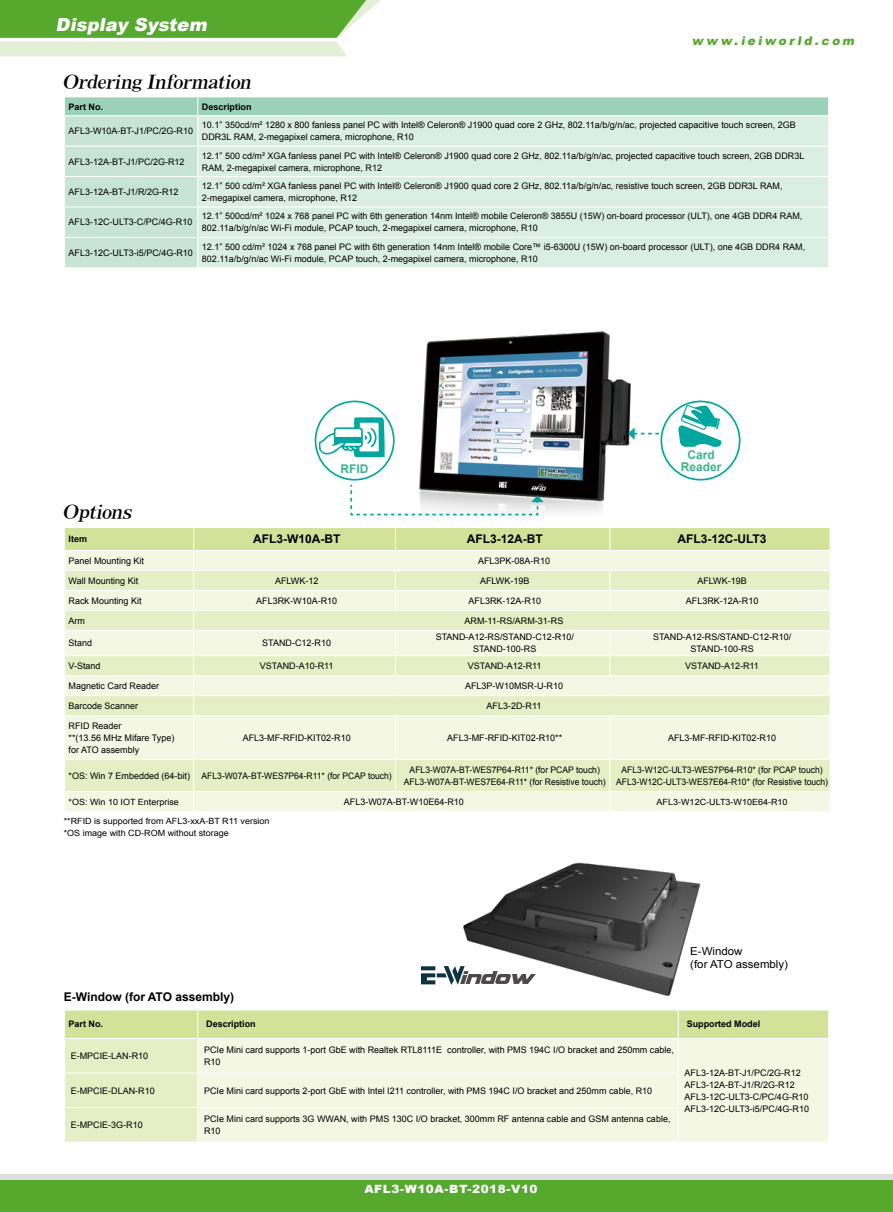
<style>
.page{position:relative;width:893px;height:1212px;background:#fff}
.page>*{position:absolute;margin:0;border:0;box-sizing:border-box;transform-origin:0 0}
.t1{font:italic 18px "AR Roman 1 Heavy Euro";color:#000}
.t2{font:italic 900 18px "Arial";color:#fff}
.t3{font:700 12px "Arial";color:#000}
.t4{font:italic 900 12px "Arial";color:#55a92d}
.t5{font:700 12px "Arial";color:#3ab58d}
.t6{font:900 11.4px "Arial";letter-spacing:.05em;color:#fff;scale:1.05 1}
.t7{font:10.95px/12.6px "Arial";color:#000;scale:1.05 1}
.t8{font:9px/12px "Arial";color:#000}
.t9{font:9px/12px "Arial";color:#000;text-align:center;scale:.95 1}
.t10{font:700 9px "Arial";color:#000}
.t11{font:8.55px/12px "Arial";color:#000;scale:1.05 1}
</style>
<div class="page">
<svg style="left:0;top:1174px;width:893px;height:7px;background:#c8d5c3"></svg>
<div style="left:0;top:1181px;width:893px;height:31px;background:#55a92d"></div>
<svg style="left:0;top:0;width:381px;height:56px;background:#8ec572"></svg>
<img style="left:419px;top:331px;width:212px;height:182px">
<svg style="left:628px;top:427px;width:31px;height:13px"></svg>
<svg style="left:64px;top:97px;width:765px;height:170px;background:#d2e9dd"></svg>
<hr style="left:65px;top:115px;width:133px;height:1px;background:#fff">
<hr style="left:65px;top:146px;width:133px;height:1px;background:#fff">
<hr style="left:65px;top:176px;width:133px;height:1px;background:#fff">
<hr style="left:65px;top:206px;width:133px;height:2px;background:#fff">
<hr style="left:65px;top:237px;width:133px;height:1px;background:#fff">
<div style="left:65px;top:792px;width:764px;height:19px;background:#f3f7e3"></div>
<svg style="left:65px;top:716px;width:764px;height:75px;background:#edf3d6"></svg>
<hr style="left:64px;top:759px;width:130px;height:1px;background:#fff">
<hr style="left:193px;top:716px;width:1px;height:43px;background:#fff">
<hr style="left:395px;top:716px;width:1px;height:43px;background:#fff">
<svg style="left:64px;top:527px;width:766px;height:188px;background:#eaf1cf"></svg>
<hr style="left:609px;top:716px;width:1px;height:43px;background:#fff">
<hr style="left:194px;top:759px;width:201px;height:1px;background:#fff">
<hr style="left:193px;top:760px;width:1px;height:31px;background:#fff">
<hr style="left:395px;top:759px;width:215px;height:1px;background:#fff">
<hr style="left:395px;top:760px;width:1px;height:31px;background:#fff">
<hr style="left:610px;top:759px;width:221px;height:1px;background:#fff">
<hr style="left:609px;top:760px;width:1px;height:31px;background:#fff">
<svg style="left:193px;top:792px;width:1px;height:19px"></svg>
<svg style="left:609px;top:792px;width:1px;height:19px"></svg>
<svg style="left:829px;top:792px;width:1px;height:19px"></svg>
<svg style="left:64px;top:1010px;width:765px;height:131px;background:#eaf1cf"></svg>
<hr style="left:198px;top:1038px;width:480px;height:1px;background:#fff">
<hr style="left:678px;top:1038px;width:151px;height:1px;background:#fff">
<hr style="left:678px;top:1039px;width:1px;height:33px;background:#fff">
<hr style="left:828px;top:1039px;width:1px;height:34px;background:#fff">
<hr style="left:828px;top:1073px;width:1px;height:34px;background:#fff">
<hr style="left:828px;top:1107px;width:1px;height:34px;background:#fff">
<hr style="left:198px;top:1072px;width:481px;height:1px;background:#fff">
<hr style="left:678px;top:1073px;width:1px;height:34px;background:#fff">
<hr style="left:198px;top:1107px;width:481px;height:1px;background:#fff">
<hr style="left:678px;top:1108px;width:1px;height:33px;background:#fff">
<hr style="left:64px;top:1038px;width:134px;height:1px;background:#fff">
<hr style="left:64px;top:1039px;width:1px;height:33px;background:#fff">
<hr style="left:197px;top:1039px;width:1px;height:33px;background:#fff">
<hr style="left:64px;top:1072px;width:134px;height:1px;background:#fff">
<hr style="left:64px;top:1073px;width:1px;height:34px;background:#fff">
<hr style="left:197px;top:1073px;width:1px;height:34px;background:#fff">
<hr style="left:64px;top:1107px;width:134px;height:1px;background:#fff">
<hr style="left:64px;top:1108px;width:1px;height:33px;background:#fff">
<hr style="left:197px;top:1108px;width:1px;height:33px;background:#fff">
<svg style="left:421px;top:966px;width:38px;height:19px"></svg>
<img style="left:459px;top:862px;width:242px;height:134px">
<div style="left:660px;top:401px;width:80px;height:79px;border:2px solid #00a79e;border-radius:50%"></div>
<svg style="left:678px;top:404px;width:43px;height:43px"></svg>
<svg style="left:350px;top:483px;width:194px;height:33px"></svg>
<div style="left:315px;top:401px;width:80px;height:79px;border:2px solid #00a79e;border-radius:50%"></div>
<svg style="left:319px;top:417px;width:66px;height:40px"></svg>
<h1 class="t2" style="left:56px;top:12px;width:157px">Display System</h1>
<h2 class="t4" style="left:692px;top:32px;width:167px">www.ieiworld.com</h2>
<h1 class="t1" style="left:63px;top:72px;width:194px">Ordering Information</h1>
<p class="t10" style="left:69px;top:101px;width:36px">Part No.</p>
<p class="t10" style="left:202px;top:101px;width:51px">Description</p>
<p class="t8" style="left:69px;top:125px;width:126px">AFL3-W10A-BT-J1/PC/2G-R10</p>
<p class="t8" style="left:202px;top:119px;width:595px">10.1” 350cd/m² 1280 x 800 fanless panel PC with Intel® Celeron® J1900 quad core 2 GHz, 802.11a/b/g/n/ac, projected capacitive touch screen, 2GB<br>DDR3L RAM, 2-megapixel camera, microphone, R10</p>
<p class="t8" style="left:69px;top:156px;width:118px">AFL3-12A-BT-J1/PC/2G-R12</p>
<p class="t8" style="left:202px;top:150px;width:604px">12.1” 500 cd/m² XGA fanless panel PC with Intel® Celeron® J1900 quad core 2 GHz, 802.11a/b/g/n/ac, projected capacitive touch screen, 2GB DDR3L<br>RAM, 2-megapixel camera, microphone, R12</p>
<p class="t8" style="left:69px;top:186px;width:112px">AFL3-12A-BT-J1/R/2G-R12</p>
<p class="t8" style="left:202px;top:180px;width:582px">12.1” 500 cd/m² XGA fanless panel PC with Intel® Celeron® J1900 quad core 2 GHz, 802.11a/b/g/n/ac, resistive touch screen, 2GB DDR3L RAM,<br>2-megapixel camera, microphone, R12</p>
<p class="t8" style="left:69px;top:216px;width:125px">AFL3-12C-ULT3-C/PC/4G-R10</p>
<p class="t8" style="left:202px;top:210px;width:602px">12.1” 500cd/m² 1024 x 768 panel PC with 6th generation 14nm Intel® mobile Celeron® 3855U (15W) on-board processor (ULT), one 4GB DDR4 RAM,<br>802.11a/b/g/n/ac Wi-Fi module, PCAP touch, 2-megapixel camera, microphone, R10</p>
<p class="t8" style="left:69px;top:247px;width:126px">AFL3-12C-ULT3-i5/PC/4G-R10</p>
<p class="t8" style="left:202px;top:241px;width:605px">12.1” 500 cd/m² 1024 x 768 panel PC with 6th generation 14nm Intel® mobile Core™ i5-6300U (15W) on-board processor (ULT), one 4GB DDR4 RAM,<br>802.11a/b/g/n/ac Wi-Fi module, PCAP touch, 2-megapixel camera, microphone, R10</p>
<h2 class="t5" style="left:688px;top:446px;width:29px">Card</h2>
<h1 class="t1" style="left:63px;top:502px;width:74px">Options</h1>
<h2 class="t5" style="left:340px;top:461px;width:29px">RFID</h2>
<h2 class="t5" style="left:681px;top:458px;width:42px">Reader</h2>
<p class="t10" style="left:69px;top:533px;width:20px">Item</p>
<h2 class="t3" style="left:253px;top:531px;width:89px">AFL3-W10A-BT</h2>
<h2 class="t3" style="left:467px;top:531px;width:77px">AFL3-12A-BT</h2>
<h2 class="t3" style="left:677px;top:531px;width:91px">AFL3-12C-ULT3</h2>
<p class="t8" style="left:69px;top:555px;width:77px">Panel Mounting Kit</p>
<p class="t8" style="left:478px;top:555px;width:74px">AFL3PK-08A-R10</p>
<p class="t8" style="left:69px;top:575px;width:71px">Wall Mounting Kit</p>
<p class="t8" style="left:275px;top:575px;width:45px">AFLWK-12</p>
<p class="t8" style="left:480px;top:575px;width:51px">AFLWK-19B</p>
<p class="t8" style="left:697px;top:575px;width:51px">AFLWK-19B</p>
<p class="t8" style="left:69px;top:595px;width:75px">Rack Mounting Kit</p>
<p class="t8" style="left:256px;top:595px;width:83px">AFL3RK-W10A-R10</p>
<p class="t8" style="left:468px;top:595px;width:74px">AFL3RK-12A-R10</p>
<p class="t8" style="left:686px;top:595px;width:74px">AFL3RK-12A-R10</p>
<p class="t8" style="left:69px;top:614px;width:18px">Arm</p>
<p class="t8" style="left:465px;top:614px;width:100px">ARM-11-RS/ARM-31-RS</p>
<p class="t8" style="left:69px;top:637px;width:25px">Stand</p>
<p class="t8" style="left:262px;top:637px;width:70px">STAND-C12-R10</p>
<p class="t8" style="left:436px;top:631px;width:140px;text-align:center">STAND-A12-RS/STAND-C12-R10/<br>STAND-100-RS</p>
<p class="t8" style="left:653px;top:631px;width:140px;text-align:center">STAND-A12-RS/STAND-C12-R10/<br>STAND-100-RS</p>
<p class="t8" style="left:69px;top:660px;width:34px">V-Stand</p>
<p class="t8" style="left:260px;top:660px;width:75px">VSTAND-A10-R11</p>
<p class="t8" style="left:468px;top:660px;width:75px">VSTAND-A12-R11</p>
<p class="t8" style="left:685px;top:660px;width:75px">VSTAND-A12-R11</p>
<p class="t8" style="left:69px;top:680px;width:92px">Magnetic Card Reader</p>
<p class="t8" style="left:465px;top:680px;width:100px">AFL3P-W10MSR-U-R10</p>
<p class="t8" style="left:69px;top:700px;width:71px">Barcode Scanner</p>
<p class="t8" style="left:487px;top:700px;width:56px">AFL3-2D-R11</p>
<p class="t8" style="left:69px;top:720px;width:107px">RFID Reader<br>**(13.56 MHz Mifare Type) for ATO assembly</p>
<p class="t8" style="left:243px;top:732px;width:110px">AFL3-MF-RFID-KIT02-R10</p>
<p class="t8" style="left:447px;top:732px;width:117px">AFL3-MF-RFID-KIT02-R10**</p>
<p class="t8" style="left:668px;top:732px;width:110px">AFL3-MF-RFID-KIT02-R10</p>
<p class="t8" style="left:69px;top:770px;width:123px">*OS: Win 7 Embedded (64-bit)</p>
<p class="t9" style="left:202px;top:770px;width:202px">AFL3-W07A-BT-WES7P64-R11* (for PCAP touch)</p>
<p class="t9" style="left:404px;top:764px;width:214px">AFL3-W07A-BT-WES7P64-R11* (for PCAP touch)<br>AFL3-W07A-BT-WES7E64-R11* (for Resistive touch)</p>
<p class="t9" style="left:616px;top:764px;width:224px">AFL3-W12C-ULT3-WES7P64-R10* (for PCAP touch)<br>AFL3-W12C-ULT3-WES7E64-R10* (for Resistive touch)</p>
<p class="t11" style="left:69px;top:796px;width:107px">*OS: Win 10 IOT Enterprise</p>
<p class="t8" style="left:344px;top:796px;width:122px">AFL3-W07A-BT-W10E64-R10</p>
<p class="t11" style="left:657px;top:796px;width:126px">AFL3-W12C-ULT3-W10E64-R10</p>
<p class="t11" style="left:64px;top:815px;width:197px">**RFID is supported from AFL3-xxA-BT R11 version *OS image with CD-ROM without storage</p>
<p class="t7" style="left:690px;top:945px;width:95px">E-Window<br>(for ATO assembly)</p>
<h2 class="t3" style="left:64px;top:988px;width:172px">E-Window (for ATO assembly)</h2>
<p class="t10" style="left:69px;top:1018px;width:36px">Part No.</p>
<p class="t10" style="left:206px;top:1018px;width:51px">Description</p>
<p class="t10" style="left:687px;top:1018px;width:75px">Supported Model</p>
<p class="t8" style="left:71px;top:1050px;width:79px">E-MPCIE-LAN-R10</p>
<p class="t8" style="left:204px;top:1044px;width:471px">PCIe Mini card supports 1-port GbE with Realtek RTL8111E controller, with PMS 194C I/O bracket and 250mm cable,<br>R10</p>
<p class="t8" style="left:685px;top:1066px;width:126px">AFL3-12A-BT-J1/PC/2G-R12<br>AFL3-12A-BT-J1/R/2G-R12<br>AFL3-12C-ULT3-C/PC/4G-R10<br>AFL3-12C-ULT3-i5/PC/4G-R10</p>
<p class="t8" style="left:71px;top:1084px;width:86px">E-MPCIE-DLAN-R10</p>
<p class="t8" style="left:204px;top:1084px;width:450px">PCIe Mini card supports 2-port GbE with Intel I211 controller, with PMS 194C I/O bracket and 250mm cable, R10</p>
<p class="t8" style="left:71px;top:1119px;width:74px">E-MPCIE-3G-R10</p>
<p class="t8" style="left:204px;top:1113px;width:468px">PCIe Mini card supports 3G WWAN, with PMS 130C I/O bracket, 300mm RF antenna cable and GSM antenna cable,<br>R10</p>
<p class="t6" style="left:364px;top:1180px;width:166px">AFL3-W10A-BT-2018-V10</p>
</div>
